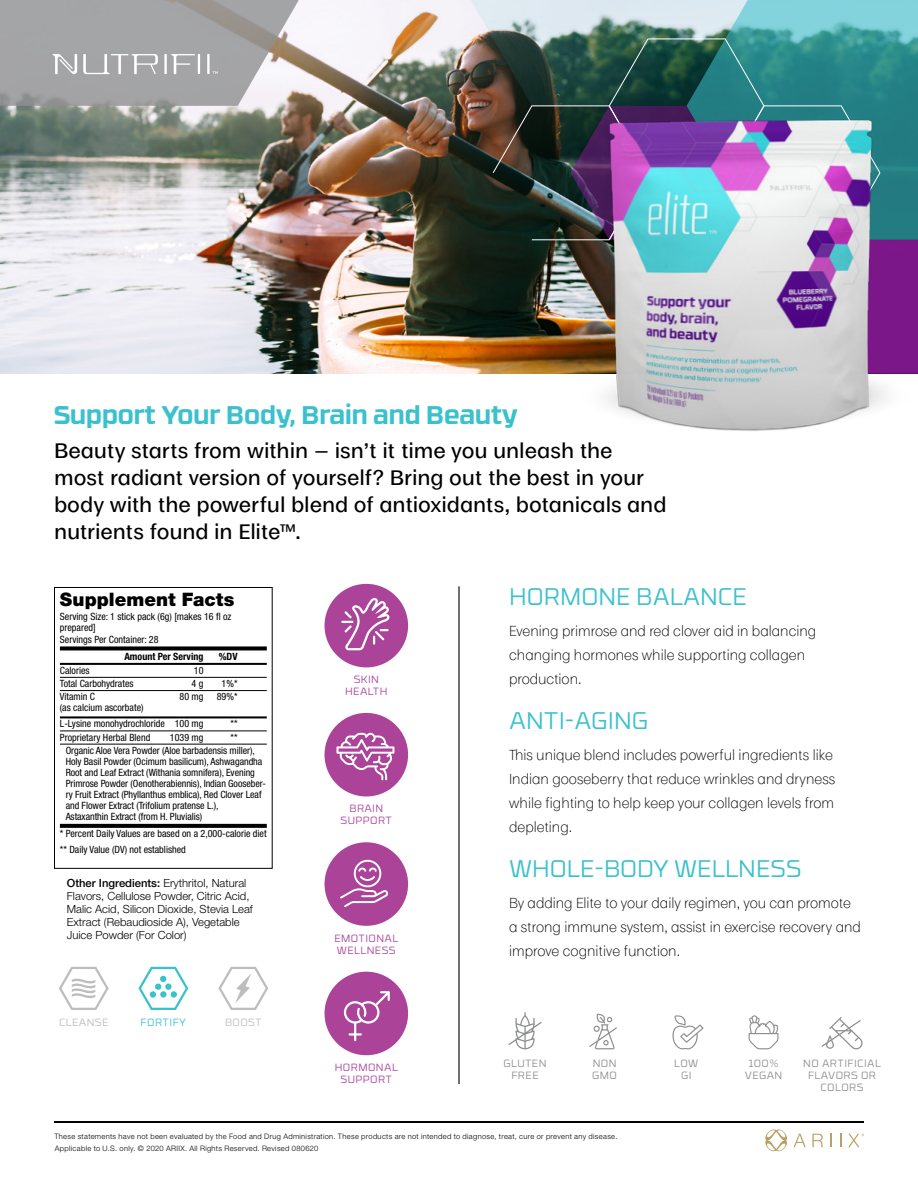
<style>
.page{position:relative;width:918px;height:1188px;background:#fff}
.page>*{position:absolute;margin:0;border:0;box-sizing:border-box;transform-origin:0 0}
.t1{font:700 25.5px "RB No 3.1";color:#3ac1cc}
.t2{font:300 24px "RB No 3.1";color:#3ac1cc}
.t3{font:500 19.5px/27px "Moriston";letter-spacing:-.01em;color:#000}
.t4{font:900 18.6px "Helvetica Neue LT Pro";letter-spacing:.005em;color:#000}
.t5{font:300 13.5px/24px "Moriston";color:#000}
.t6{font:300 11.25px/13.2px "Helvetica Neue LT Pro";color:#000}
.t7{font:300 10.5px/12px "RB No 3.1";letter-spacing:.04em;color:#8e8f90;text-align:center}
.t8{font:300 10.5px/12px "RB No 3.1";letter-spacing:.04em;color:#ab4399;text-align:center}
.t9{font:300 10.5px "RB No 3.1";letter-spacing:.04em;color:#bdbdbd}
.t10{font:300 10.5px "RB No 3.1";letter-spacing:.04em;color:#3ac1cc}
.t11{font:condensed 10.05px/11.1px "Helvetica Neue LT Pro";letter-spacing:-.005em;color:#000}
.t12{font:700 condensed 10.05px "Helvetica Neue LT Pro";color:#000}
.t13{font:300 7.5px/12px "Helvetica Neue LT Pro";letter-spacing:.045em;color:#000}
.s1{font-weight:500}
</style>
<div class="page">
<hr style="left:54px;top:1121px;width:810px;height:2px;background:#000">
<svg style="left:794px;top:1134px;width:12px;height:13px"></svg>
<svg style="left:812px;top:1134px;width:11px;height:13px"></svg>
<svg style="left:831px;top:1134px;width:1px;height:13px"></svg>
<svg style="left:840px;top:1134px;width:2px;height:13px"></svg>
<svg style="left:765px;top:1129px;width:22px;height:22px"></svg>
<svg style="left:848px;top:1134px;width:16px;height:13px"></svg>
<img style="left:0;top:0;width:455px;height:374px">
<img style="left:455px;top:0;width:463px;height:374px">
<svg style="left:0;top:0;width:338px;height:106px"></svg>
<img style="left:545px;top:94px;width:373px;height:337px">
<svg style="left:60px;top:646px;width:207px;height:4px"></svg>
<hr style="left:60px;top:663px;width:207px;height:2px;background:#000">
<hr style="left:60px;top:677px;width:207px;height:1px;background:#000">
<hr style="left:60px;top:690px;width:207px;height:1px;background:#000">
<hr style="left:60px;top:716px;width:207px;height:2px;background:#000">
<hr style="left:60px;top:731px;width:207px;height:1px;background:#000">
<hr style="left:60px;top:744px;width:207px;height:1px;background:#000">
<svg style="left:60px;top:824px;width:207px;height:4px"></svg>
<div style="left:54px;top:587px;width:219px;height:282px;border:1px solid #000"></div>
<svg style="left:138px;top:967px;width:50px;height:43px"></svg>
<svg style="left:59px;top:967px;width:50px;height:43px"></svg>
<svg style="left:218px;top:967px;width:50px;height:43px"></svg>
<hr style="left:458px;top:586px;width:2px;height:498px;background:#000">
<svg style="left:508px;top:1012px;width:34px;height:37px"></svg>
<svg style="left:589px;top:1014px;width:28px;height:35px"></svg>
<svg style="left:672px;top:1015px;width:32px;height:34px"></svg>
<svg style="left:749px;top:1015px;width:30px;height:34px"></svg>
<svg style="left:822px;top:1017px;width:41px;height:32px"></svg>
<div style="left:325px;top:584px;width:83px;height:83px;background:#ab4399;border-radius:50%"></div>
<div style="left:325px;top:713px;width:83px;height:83px;background:#ab4399;border-radius:50%"></div>
<div style="left:325px;top:842px;width:83px;height:84px;background:#ab4399;border-radius:50%"></div>
<div style="left:325px;top:972px;width:83px;height:83px;background:#ab4399;border-radius:50%"></div>
<svg style="left:336px;top:733px;width:58px;height:47px"></svg>
<svg style="left:340px;top:860px;width:48px;height:47px"></svg>
<svg style="left:344px;top:991px;width:46px;height:50px"></svg>
<svg style="left:341px;top:598px;width:49px;height:52px"></svg>
<h1 class="t1" style="left:54px;top:394px;width:465px">Support Your Body, Brain and Beauty</h1>
<h3 class="t3" style="left:54px;top:435px;width:614px">Beauty starts from within — isn’t it time you unleash the most radiant version of yourself? Bring out the best in your body with the powerful blend of antioxidants, botanicals and nutrients found in Elite™.</h3>
<h3 class="t4" style="left:60px;top:588px;width:176px">Supplement Facts</h3>
<p class="t11" style="left:60px;top:610px;width:173px;line-height:11.6px">Serving Size: 1 stick pack (6g) [makes 16 fl oz prepared]<br>Servings Per Container: 28</p>
<p class="t12" style="left:124px;top:650px;width:81px">Amount Per Serving</p>
<p class="t12" style="left:219px;top:650px;width:20px">%DV</p>
<p class="t11" style="left:60px;top:665px;width:31px">Calories</p>
<p class="t11" style="left:194px;top:665px;width:11px">10</p>
<p class="t11" style="left:60px;top:678px;width:75px">Total Carbohydrates</p>
<p class="t11" style="left:192px;top:678px;width:13px">4 g</p>
<p class="t11" style="left:222px;top:678px;width:17px">1%*</p>
<p class="t11" style="left:60px;top:691px;width:37px">Vitamin C</p>
<p class="t11" style="left:180px;top:691px;width:25px">80 mg</p>
<p class="t11" style="left:217px;top:691px;width:22px">89%*</p>
<p class="t11" style="left:60px;top:700px;width:145px;line-height:16px">(as calcium ascorbate)<br>L-Lysine monohydrochloride 100 mg</p>
<p class="t11" style="left:231px;top:718px;width:9px">**</p>
<p class="t11" style="left:66px;top:730px;width:191px;line-height:13.2px;text-indent:165px">**<br>Organic Aloe Vera Powder (Aloe barbadensis miller),</p>
<p class="t11" style="left:66px;top:756px;width:202px">Holy Basil Powder (Ocimum basilicum), Ashwagandha Root and Leaf Extract (Withania somnifera), Evening Primrose Powder (Oenotherabiennis), Indian Gooseber&shy;ry Fruit Extract (Phyllanthus emblica), Red Clover Leaf and Flower Extract (Trifolium pratense L.),<br>Astaxanthin Extract (from H. Pluvialis)</p>
<p class="t11" style="left:60px;top:826px;width:208px;line-height:16px">* Percent Daily Values are based on a 2,000-calorie diet ** Daily Value (DV) not established</p>
<p class="t6" style="left:67px;top:876px;width:187px"><span class="s1">Other Ingredients:</span> Erythritol, Natural Flavors, Cellulose Powder, Citric Acid, Malic Acid, Silicon Dioxide, Stevia Leaf Extract (Rebaudioside A), Vegetable Juice Powder (For Color)</p>
<p class="t11" style="left:60px;top:731px;width:92px">Proprietary Herbal Blend</p>
<p class="t11" style="left:170px;top:731px;width:35px">1039 mg</p>
<p class="t9" style="left:59px;top:1015px;width:51px">CLEANSE</p>
<p class="t10" style="left:141px;top:1015px;width:47px">FORTIFY</p>
<p class="t9" style="left:225px;top:1015px;width:38px">BOOST</p>
<p class="t8" style="left:345px;top:673px;width:44px">SKIN<br>HEALTH</p>
<p class="t8" style="left:341px;top:802px;width:53px">BRAIN<br>SUPPORT</p>
<p class="t8" style="left:334px;top:932px;width:65px;text-align:left">EMOTIONAL<br>WELLNESS</p>
<p class="t8" style="left:335px;top:1061px;width:65px">HORMONAL<br>SUPPORT</p>
<h2 class="t2" style="left:509px;top:579px;width:239px">HORMONE BALANCE</h2>
<h3 class="t5" style="left:509px;top:618px;width:309px">Evening primrose and red clover aid in balancing changing hormones while supporting collagen production.</h3>
<h2 class="t2" style="left:509px;top:703px;width:141px">ANTI-AGING</h2>
<h3 class="t5" style="left:509px;top:742px;width:328px">This unique blend includes powerful ingredients like Indian gooseberry that reduce wrinkles and dryness while fighting to help keep your collagen levels from depleting.</h3>
<h2 class="t2" style="left:509px;top:851px;width:294px">WHOLE-BODY WELLNESS</h2>
<h3 class="t5" style="left:509px;top:890px;width:353px">By adding Elite to your daily regimen, you can promote a strong immune system, assist in exercise recovery and improve cognitive function.</h3>
<p class="t7" style="left:504px;top:1057px;width:44px">GLUTEN<br>FREE</p>
<p class="t7" style="left:592px;top:1057px;width:26px;text-align:left">NON<br>GMO</p>
<p class="t7" style="left:674px;top:1057px;width:26px">LOW<br>GI</p>
<p class="t7" style="left:745px;top:1057px;width:39px">100%<br>VEGAN</p>
<p class="t7" style="left:803px;top:1057px;width:79px">NO ARTIFICIAL<br>FLAVORS OR<br>COLORS</p>
<p class="t13" style="left:54px;top:1131px;width:565px">These statements have not been evaluated by the Food and Drug Administration. These products are not intended to diagnose, treat, cure or prevent any disease.<br>Applicable to U.S. only. © 2020 ARIIX. All Rights Reserved. Revised 080620</p>
</div>
